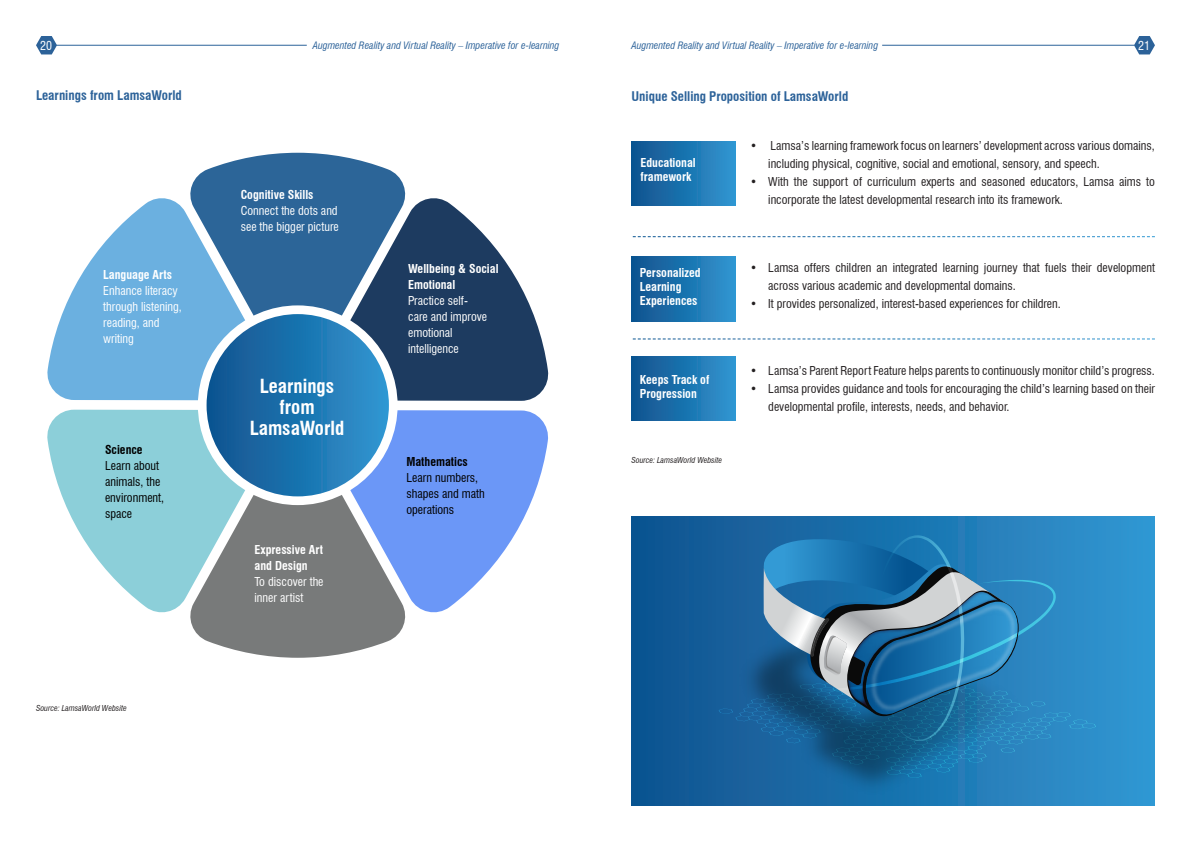
<style>
.page{position:relative;width:1191px;height:842px;background:#fff}
.page>*{position:absolute;margin:0;border:0;box-sizing:border-box;transform-origin:0 0}
.t1{font:700 condensed 19px "Swiss 721 BT";color:#fff}
.t2{font:700 condensed 13px "Swiss 721 BT";color:#2c6299}
.t3{font:condensed 12px/18px "Swiss 721 BT";color:#231f20}
.t4{font:condensed 12px/16px "Swiss 721 BT";color:#fff}
.t5{font:700 condensed 12px/14px "Swiss 721 BT";color:#fff}
.t6{font:condensed 12px/16px "Swiss 721 BT";color:#000}
.t7{font:700 condensed 12px "Swiss 721 BT";color:#000}
.t8{font:italic condensed 10px "Swiss 721 BT";color:#2c6299}
.t9{font:italic condensed 8px "Swiss 721 BT";color:#231f20}
</style>
<div class="page">
<svg style="left:36px;top:36px;width:21px;height:18px"></svg>
<hr style="left:56px;top:45px;width:251px;height:1px;background:#2c6299">
<svg style="left:1134px;top:36px;width:21px;height:18px"></svg>
<hr style="left:882px;top:45px;width:252px;height:1px;background:#2c6299">
<svg style="left:190px;top:153px;width:216px;height:154px;background:#4879a5"></svg>
<svg style="left:318px;top:194px;width:231px;height:207px;fill:#1d3b60"></svg>
<svg style="left:47px;top:194px;width:230px;height:206px;fill:#6bb0e0"></svg>
<svg style="left:47px;top:410px;width:157px;height:203px;fill:#8ccfd9"></svg>
<svg style="left:391px;top:410px;width:157px;height:203px;fill:#6b97f7"></svg>
<svg style="left:186px;top:439px;width:224px;height:219px;background:#8b99a6"></svg>
<svg style="left:203px;top:311px;width:189px;height:189px"></svg>
<div style="left:198px;top:305px;width:199px;height:200px;border:11px solid #fff;border-radius:50%"></div>
<div style="left:206px;top:314px;width:183px;height:182px;background:linear-gradient(to right,#10548f,#2f95d0);border-radius:91px"></div>
<div style="left:631px;top:516px;width:524px;height:290px;background:linear-gradient(to right,#0c518e,#2f96d1)"></div>
<div style="left:631px;top:141px;width:105px;height:64px;background:linear-gradient(to right,#0c518e,#3096d1)"></div>
<div style="left:631px;top:257px;width:105px;height:64px;background:linear-gradient(to right,#0c518e,#3096d1)"></div>
<div style="left:631px;top:357px;width:105px;height:64px;background:linear-gradient(to right,#0c518e,#3096d1)"></div>
<svg style="left:633px;top:236px;width:522px;height:1px"></svg>
<svg style="left:633px;top:338px;width:522px;height:1px"></svg>
<img style="left:725px;top:778px;width:318px;height:28px">
<svg style="left:718px;top:535px;width:378px;height:243px;background:#2e78a9"></svg>
<p class="t4" style="left:40px;top:37px;width:13px">20</p>
<p class="t8" style="left:313px;top:39px;width:248px">Augmented Reality and Virtual Reality – Imperative for e-learning</p>
<p class="t8" style="left:631px;top:39px;width:248px">Augmented Reality and Virtual Reality – Imperative for e-learning</p>
<p class="t4" style="left:1138px;top:37px;width:13px">21</p>
<p class="t2" style="left:36px;top:87px;width:147px">Learnings from LamsaWorld</p>
<p class="t5" style="left:103px;top:268px;width:70px">Language Arts</p>
<p class="t4" style="left:103px;top:283px;width:80px">Enhance literacy through listening, reading, and writing</p>
<p class="t5" style="left:241px;top:188px;width:74px">Cognitive Skills</p>
<p class="t4" style="left:241px;top:203px;width:100px">Connect the dots and see the bigger picture</p>
<p class="t1" style="left:260px;top:374px;width:76px">Learnings</p>
<p class="t1" style="left:279px;top:395px;width:36px">from</p>
<p class="t1" style="left:250px;top:416px;width:96px">LamsaWorld</p>
<p class="t5" style="left:408px;top:261px;width:92px;line-height:16px">Wellbeing &amp; Social<br>Emotional</p>
<p class="t4" style="left:408px;top:293px;width:81px">Practice self&shy;care and improve emotional intelligence</p>
<p class="t7" style="left:105px;top:443px;width:39px">Science</p>
<p class="t6" style="left:105px;top:458px;width:61px">Learn about animals, the environment, space</p>
<p class="t7" style="left:406px;top:455px;width:63px">Mathematics</p>
<p class="t6" style="left:406px;top:470px;width:80px">Learn numbers, shapes and math operations</p>
<p class="t9" style="left:36px;top:703px;width:92px">Source: LamsaWorld Website</p>
<p class="t5" style="left:254px;top:542px;width:70px;line-height:16px">Expressive Art and Design</p>
<p class="t4" style="left:254px;top:574px;width:70px">To discover the inner artist</p>
<p class="t2" style="left:631px;top:88px;width:218px">Unique Selling Proposition of LamsaWorld</p>
<p class="t5" style="left:640px;top:156px;width:57px">Educational framework</p>
<p class="t5" style="left:640px;top:266px;width:62px">Personalized<br>Learning<br>Experiences</p>
<p class="t5" style="left:640px;top:373px;width:71px">Keeps Track of<br>Progression</p>
<p class="t9" style="left:631px;top:455px;width:92px">Source: LamsaWorld Website</p>
<p class="t3" style="left:768px;top:137px;width:388px;text-indent:-18px">• Lamsa’s learning framework focus on learners’ development across various domains, including physical, cognitive, social and emotional, sensory, and speech.</p>
<p class="t3" style="left:768px;top:173px;width:388px;text-indent:-18px">• With the support of curriculum experts and seasoned educators, Lamsa aims to incorporate the latest developmental research into its framework.</p>
<p class="t3" style="left:768px;top:258px;width:388px;text-indent:-18px">• Lamsa offers children an integrated learning journey that fuels their development across various academic and developmental domains.</p>
<p class="t3" style="left:750px;top:294px;width:312px">• It provides personalized, interest-based experiences for children.</p>
<p class="t3" style="left:750px;top:362px;width:406px">• Lamsa’s Parent Report Feature helps parents to continuously monitor child’s progress.</p>
<p class="t3" style="left:768px;top:380px;width:388px;text-indent:-18px">• Lamsa provides guidance and tools for encouraging the child’s learning based on their developmental profile, interests, needs, and behavior.</p>
</div>
